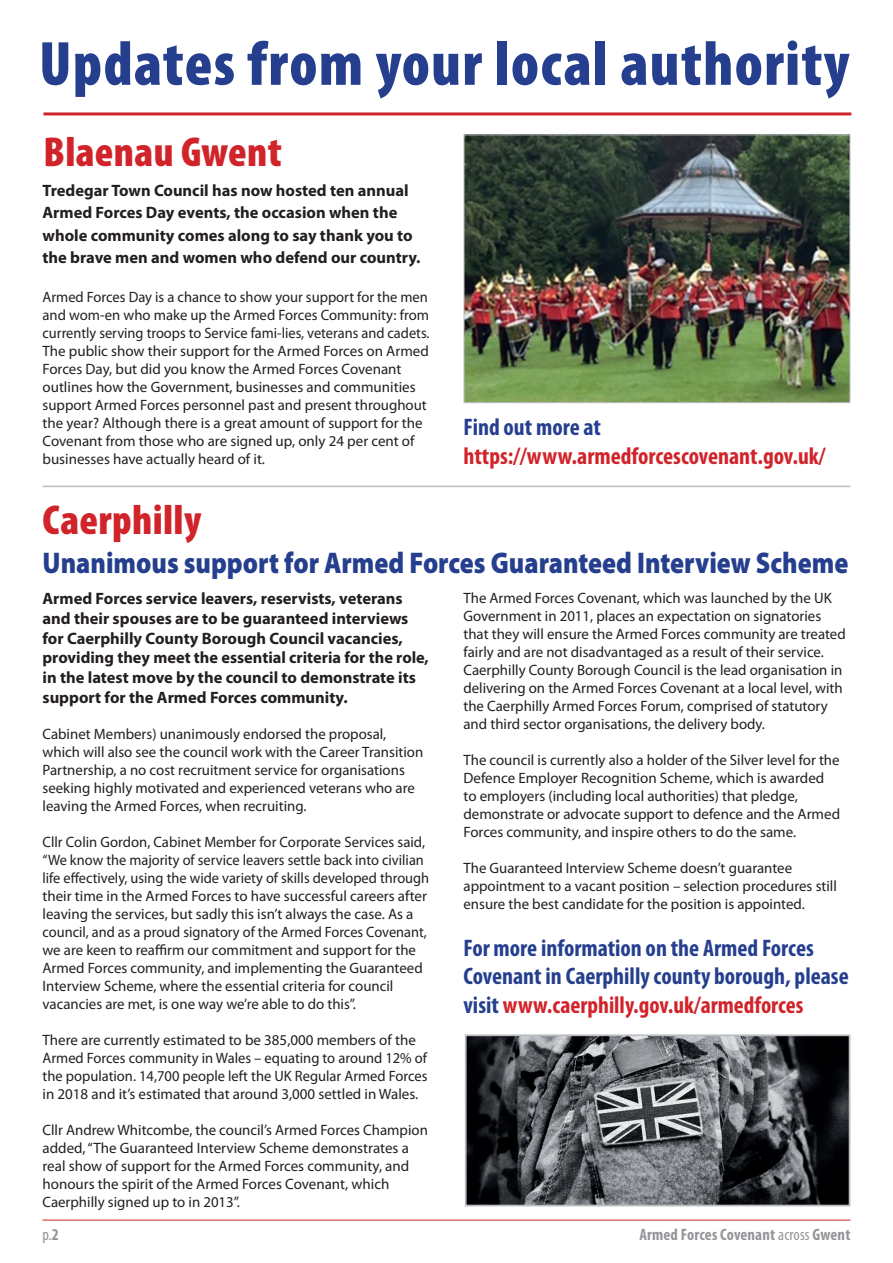
<style>
.page{position:relative;width:893px;height:1263px;background:#fff}
.page>*{position:absolute;margin:0;border:0;box-sizing:border-box;transform-origin:0 0}
.t1{font:900 condensed 63px "Myriad Pro";letter-spacing:.02em;color:#253f8e}
.t2{font:900 condensed 42px "Myriad Pro";letter-spacing:.01em;color:#d1232a}
.t3{font:900 30px "Myriad Pro";color:#253f8e;scale:.86 1}
.t4{font:700 condensed 24px/28.8px "Myriad Pro";color:#253f8e}
.t5{font:700 condensed 24px "Myriad Pro";color:#d1232a}
.t6{font:700 16.5px/19.8px "Myriad Pro";color:#231f20}
.t7{font:700 condensed 16.5px "Myriad Pro";letter-spacing:.01em;color:#939598}
.t8{font:condensed 16.5px "Myriad Pro";color:#939598}
.t9{font:15px/18px "Myriad Pro";color:#231f20}
.s1{color:#d1232a}
.s2{font-weight:700}
.s3{font-weight:400}
</style>
<div class="page">
<hr style="left:43px;top:1220px;width:807px;height:1px;background:#d1232a">
<hr style="left:43px;top:112px;width:808px;height:3px;background:#d1232a">
<hr style="left:43px;top:486px;width:807px;height:1px;background:#bcbdc0">
<img style="left:468px;top:1037px;width:379px;height:166px">
<div style="left:465px;top:1034px;width:385px;height:172px;border:2px solid #bcbdc0"></div>
<img style="left:465px;top:136px;width:383px;height:265px">
<div style="left:463px;top:134px;width:387px;height:269px;border:1px solid #bcbdc0"></div>
<h1 class="t1" style="left:39px;top:29px;width:812px">Updates from your local authority</h1>
<h2 class="t2" style="left:43px;top:128px;width:240px">Blaenau Gwent</h2>
<p class="t6" style="left:43px;top:178px;width:379px;line-height:22.5px">Tredegar Town Council has now hosted ten annual Armed Forces Day events, the occasion when the whole community comes along to say thank you to the brave men and women who defend our country.</p>
<p class="t9" style="left:43px;top:288px;width:388px">Armed Forces Day is a chance to show your support for the men and wom-en who make up the Armed Forces Community: from currently serving troops to Service fami-lies, veterans and cadets.<br>The public show their support for the Armed Forces on Armed Forces Day, but did you know the Armed Forces Covenant outlines how the Government, businesses and communities support Armed Forces personnel past and present throughout the year? Although there is a great amount of support for the Covenant from those who are signed up, only 24 per cent of businesses have actually heard of it.</p>
<h3 class="t4" style="left:463px;top:413px;width:139px">Find out more at</h3>
<h3 class="t5" style="left:463px;top:443px;width:363px">https://www.armedforcescovenant.gov.uk/</h3>
<h2 class="t2" style="left:43px;top:497px;width:160px">Caerphilly</h2>
<h3 class="t3" style="left:43px;top:543px;width:938px">Unanimous support for Armed Forces Guaranteed Interview Scheme</h3>
<p class="t6" style="left:43px;top:588px;width:388px">Armed Forces service leavers, reservists, veterans and their spouses are to be guaranteed interviews for Caerphilly County Borough Council vacancies, providing they meet the essential criteria for the role, in the latest move by the council to demonstrate its support for the Armed Forces community.</p>
<p class="t9" style="left:43px;top:725px;width:382px">Cabinet Members) unanimously endorsed the proposal, which will also see the council work with the Career Transition Partnership, a no cost recruitment service for organisations seeking highly motivated and experienced veterans who are leaving the Armed Forces, when recruiting.</p>
<p class="t9" style="left:43px;top:833px;width:388px">Cllr Colin Gordon, Cabinet Member for Corporate Services said, “We know the majority of service leavers settle back into civilian life effectively, using the wide variety of skills developed through their time in the Armed Forces to have successful careers after leaving the services, but sadly this isn’t always the case. As a council, and as a proud signatory of the Armed Forces Covenant, we are keen to reaffirm our commitment and support for the Armed Forces community, and implementing the Guaranteed Interview Scheme, where the essential criteria for council vacancies are met, is one way we’re able to do this”.</p>
<p class="t9" style="left:43px;top:1031px;width:387px">There are currently estimated to be 385,000 members of the Armed Forces community in Wales – equating to around 12% of the population. 14,700 people left the UK Regular Armed Forces in 2018 and it’s estimated that around 3,000 settled in Wales.</p>
<p class="t9" style="left:43px;top:1121px;width:387px">Cllr Andrew Whitcombe, the council’s Armed Forces Champion added, “The Guaranteed Interview Scheme demonstrates a real show of support for the Armed Forces community, and honours the spirit of the Armed Forces Covenant, which Caerphilly signed up to in 2013”.</p>
<p class="t9" style="left:463px;top:588px;width:384px">The Armed Forces Covenant, which was launched by the UK Government in 2011, places an expectation on signatories that they will ensure the Armed Forces community are treated fairly and are not disadvantaged as a result of their service.<br>Caerphilly County Borough Council is the lead organisation in delivering on the Armed Forces Covenant at a local level, with the Caerphilly Armed Forces Forum, comprised of statutory and third sector organisations, the delivery body.</p>
<p class="t9" style="left:463px;top:750px;width:378px">The council is currently also a holder of the Silver level for the Defence Employer Recognition Scheme, which is awarded to employers (including local authorities) that pledge, demonstrate or advocate support to defence and the Armed Forces community, and inspire others to do the same.</p>
<p class="t9" style="left:463px;top:858px;width:375px">The Guaranteed Interview Scheme doesn’t guarantee appointment to a vacant position – selection procedures still ensure the best candidate for the position is appointed.</p>
<h3 class="t4" style="left:463px;top:933px;width:387px">For more information on the Armed Forces<br>Covenant in Caerphilly county borough, please visit <span class="s1">www.caerphilly.gov.uk/armedforces</span></h3>
<p class="t8" style="left:43px;top:1226px;width:18px">p.<span class="s2">2</span></p>
<p class="t7" style="left:639px;top:1226px;width:213px">Armed Forces Covenant <span class="s3">across</span> Gwent</p>
</div>
